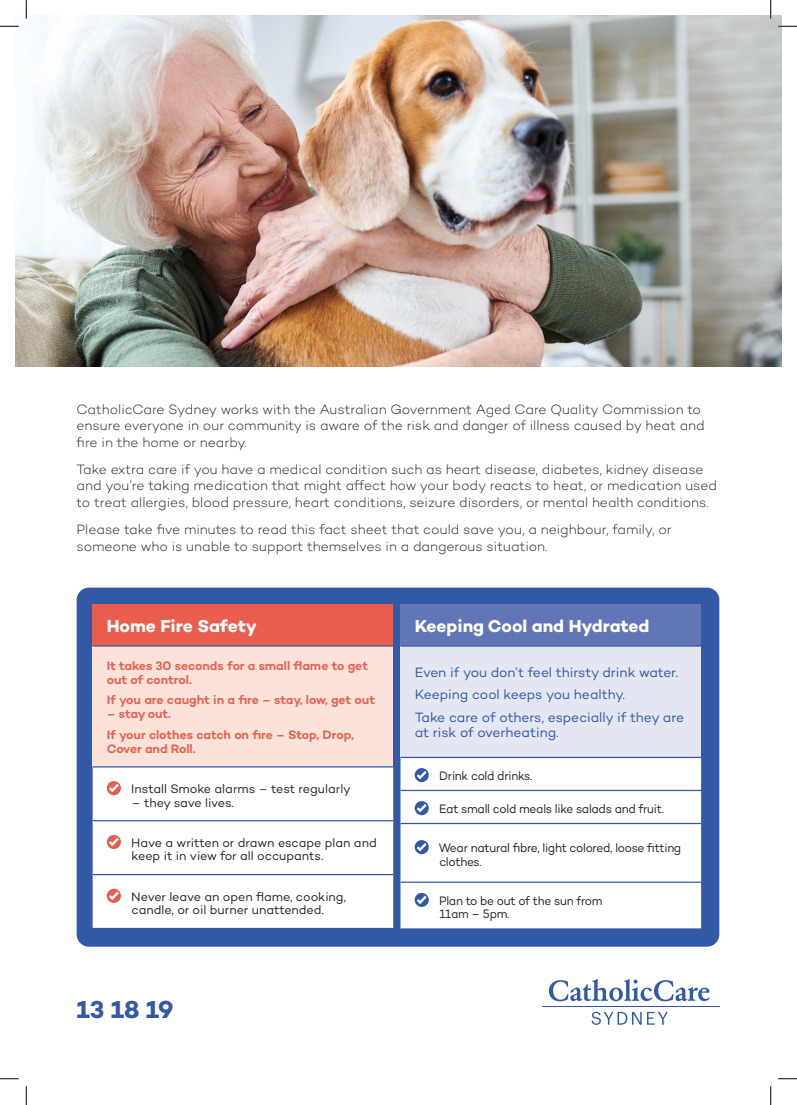
<style>
.page{position:relative;width:797px;height:1105px;background:#fff}
.page>*{position:absolute;margin:0;border:0;box-sizing:border-box;transform-origin:0 0}
.t1{font:700 25px "Campton";color:#3159a6}
.t2{font:700 17.5px "Campton";color:#fff}
.t3{font:300 13.75px/16.5px "Campton";color:#231f20}
.t4{font:13.75px/15px "Campton";letter-spacing:-.005em;color:#3159a6}
.t5{font:600 12.5px/13.8px "Campton";letter-spacing:-.005em;color:#e95d4e}
.t6{font:12.5px/13.8px "Campton";letter-spacing:-.02em;color:#231f20;scale:.95 1}
.t7{font:12.5px/13.8px "Campton";color:#231f20}
.t8{font:12.5px "Campton";letter-spacing:-.02em;color:#231f20}
</style>
<div class="page">
<div style="left:77px;top:588px;width:642px;height:359px;background:#3159a6;border-radius:12px"></div>
<div style="left:93px;top:604px;width:300px;height:42px;background:#e95d4e"></div>
<div style="left:93px;top:646px;width:300px;height:121px;background:#fbe3d9"></div>
<div style="left:93px;top:767px;width:300px;height:161px;background:#fff"></div>
<hr style="left:93px;top:645px;width:300px;height:2px;background:#3159a6">
<hr style="left:93px;top:766px;width:300px;height:1px;background:#3159a6">
<hr style="left:93px;top:820px;width:300px;height:1px;background:#3159a6">
<hr style="left:93px;top:874px;width:300px;height:1px;background:#3159a6">
<svg style="left:107px;top:781px;width:14px;height:14px"></svg>
<svg style="left:107px;top:835px;width:14px;height:14px"></svg>
<svg style="left:107px;top:889px;width:14px;height:14px"></svg>
<div style="left:400px;top:604px;width:301px;height:42px;background:#6275b7"></div>
<div style="left:400px;top:646px;width:301px;height:111px;background:#e4e6f2"></div>
<div style="left:400px;top:758px;width:301px;height:170px;background:#fff"></div>
<hr style="left:400px;top:645px;width:301px;height:2px;background:#3159a6">
<hr style="left:400px;top:790px;width:301px;height:1px;background:#3159a6">
<hr style="left:400px;top:823px;width:301px;height:1px;background:#3159a6">
<hr style="left:400px;top:881px;width:301px;height:2px;background:#3159a6">
<svg style="left:414px;top:768px;width:15px;height:14px"></svg>
<svg style="left:414px;top:801px;width:15px;height:14px"></svg>
<svg style="left:414px;top:840px;width:15px;height:14px"></svg>
<svg style="left:414px;top:893px;width:15px;height:14px"></svg>
<img style="left:16px;top:16px;width:765px;height:350px">
<svg style="left:549px;top:979px;width:160px;height:22px"></svg>
<svg style="left:591px;top:1012px;width:50px;height:13px"></svg>
<svg style="left:647px;top:1012px;width:20px;height:13px"></svg>
<hr style="left:542px;top:1006px;width:177px;height:1px;background:#3159a6">
<svg style="left:0;top:25px;width:19px;height:2px"></svg>
<svg style="left:778px;top:25px;width:19px;height:2px"></svg>
<svg style="left:0;top:1078px;width:19px;height:1px"></svg>
<svg style="left:778px;top:1078px;width:19px;height:1px"></svg>
<svg style="left:25px;top:0;width:2px;height:19px"></svg>
<svg style="left:25px;top:1086px;width:2px;height:19px"></svg>
<svg style="left:770px;top:0;width:1px;height:19px"></svg>
<svg style="left:770px;top:1086px;width:1px;height:19px"></svg>
<p class="t3" style="left:77px;top:401px;width:629px">CatholicCare Sydney works with the Australian Government Aged Care Quality Commission to ensure everyone in our community is aware of the risk and danger of illness caused by heat and fire in the home or nearby.</p>
<p class="t3" style="left:77px;top:461px;width:642px">Take extra care if you have a medical condition such as heart disease, diabetes, kidney disease and you’re taking medication that might affect how your body reacts to heat, or medication used to treat allergies, blood pressure, heart conditions, seizure disorders, or mental health conditions.</p>
<p class="t3" style="left:77px;top:521px;width:596px">Please take five minutes to read this fact sheet that could save you, a neighbour, family, or someone who is unable to support themselves in a dangerous situation.</p>
<p class="t2" style="left:107px;top:615px;width:151px">Home Fire Safety</p>
<p class="t5" style="left:107px;top:658px;width:263px">It takes 30 seconds for a small flame to get out of control.</p>
<p class="t5" style="left:107px;top:693px;width:270px">If you are caught in a fire – stay, low, get out</p>
<p class="t5" style="left:107px;top:707px;width:66px">– stay out.</p>
<p class="t5" style="left:107px;top:727px;width:249px">If your clothes catch on fire – Stop, Drop,<br>Cover and Roll.</p>
<p class="t8" style="left:131px;top:781px;width:221px">Install Smoke alarms – test regularly</p>
<p class="t8" style="left:131px;top:794px;width:104px">– they save lives.</p>
<p class="t7" style="left:131px;top:835px;width:247px">Have a written or drawn escape plan and keep it in view for all occupants.</p>
<p class="t7" style="left:131px;top:889px;width:216px">Never leave an open flame, cooking, candle, or oil burner unattended.</p>
<p class="t1" style="left:77px;top:993px;width:98px">13 18 19</p>
<p class="t2" style="left:414px;top:615px;width:236px">Keeping Cool and Hydrated</p>
<p class="t4" style="left:414px;top:665px;width:265px">Even if you don’t feel thirsty drink water.</p>
<p class="t4" style="left:414px;top:687px;width:212px">Keeping cool keeps you healthy.</p>
<p class="t4" style="left:414px;top:709px;width:271px">Take care of others, especially if they are at risk of overheating.</p>
<p class="t6" style="left:439px;top:768px;width:100px">Drink cold drinks.</p>
<p class="t6" style="left:439px;top:801px;width:238px">Eat small cold meals like salads and fruit.</p>
<p class="t6" style="left:439px;top:840px;width:257px">Wear natural fibre, light colored, loose fitting clothes.</p>
<p class="t6" style="left:439px;top:893px;width:173px">Plan to be out of the sun from<br>11am – 5pm.</p>
</div>
